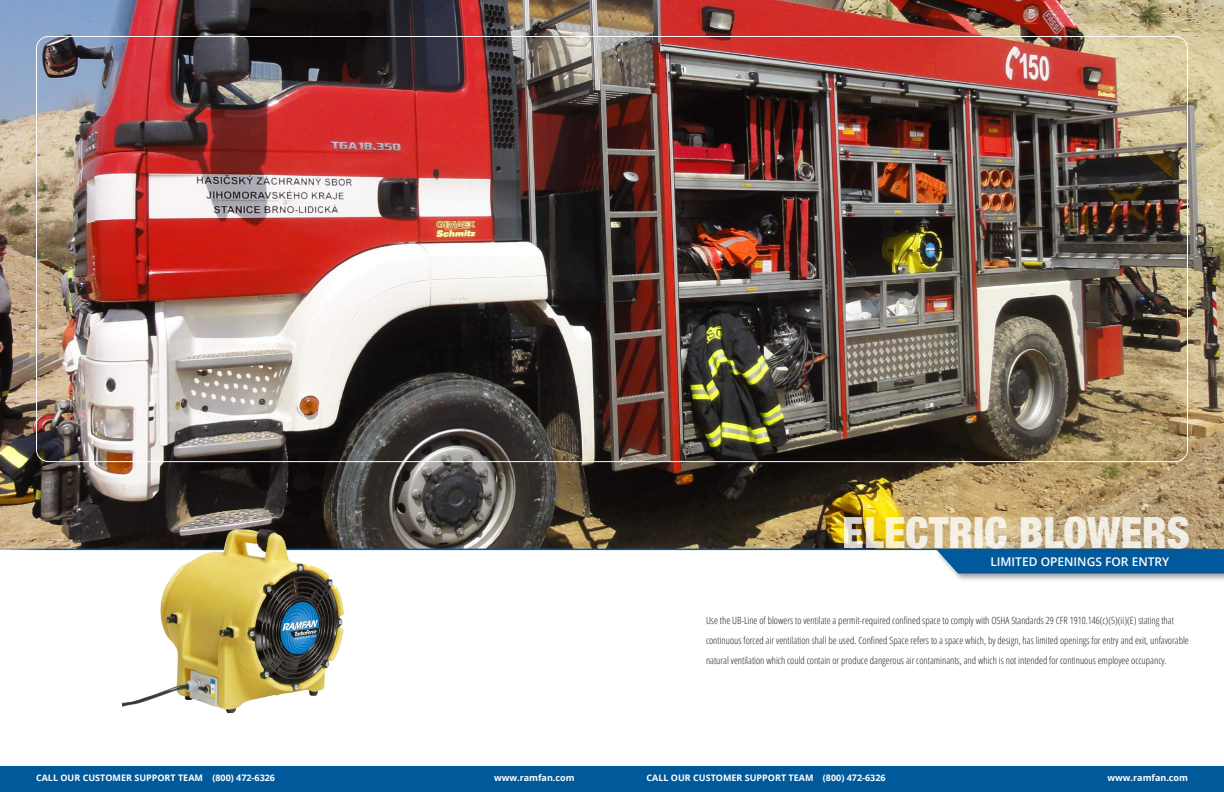
<style>
.page{position:relative;width:1224px;height:792px;background:#fff}
.page>*{position:absolute;margin:0;border:0;box-sizing:border-box;transform-origin:0 0}
.t1{font:900 condensed 43px "Helvetica Neue";color:#fff}
.t2{font:600 12px "Open Sans";color:#fff}
.t3{font:300 condensed 10px/20px "Open Sans";color:#231f20}
.t4{font:700 9px "Open Sans";color:#fff}
</style>
<div class="page">
<img style="left:0;top:0;width:1224px;height:548px">
<div style="left:935px;top:547px;width:289px;height:35px;background:#231f20;opacity:.46"></div>
<svg style="left:0;top:549px;width:1224px;height:25px"></svg>
<div style="left:0;top:766px;width:1224px;height:26px;background:#00599b"></div>
<img style="left:122px;top:529px;width:224px;height:184px">
<h1 class="t1" style="left:843px;top:497px;width:349px">ELECTRIC BLOWERS</h1>
<p class="t2" style="left:990px;top:553px;width:180px">LIMITED OPENINGS FOR ENTRY</p>
<p class="t3" style="left:706px;top:610px;width:484px">Use the UB-Line of blowers to ventilate a permit-required confined space to comply with OSHA Standards 29 CFR 1910.146(c)(5)(ii)(E) stating that continuous forced air ventilation shall be used. Confined Space refers to a space which, by design, has limited openings for entry and exit, unfavorable natural ventilation which could contain or produce dangerous air contaminants, and which is not intended for continuous employee occupancy.</p>
<p class="t4" style="left:36px;top:772px;width:241px">CALL OUR CUSTOMER SUPPORT TEAM (800) 472-6326</p>
<p class="t4" style="left:494px;top:772px;width:82px">www.ramfan.com</p>
<p class="t4" style="left:647px;top:772px;width:241px">CALL OUR CUSTOMER SUPPORT TEAM (800) 472-6326</p>
<p class="t4" style="left:1108px;top:772px;width:82px">www.ramfan.com</p>
</div>
